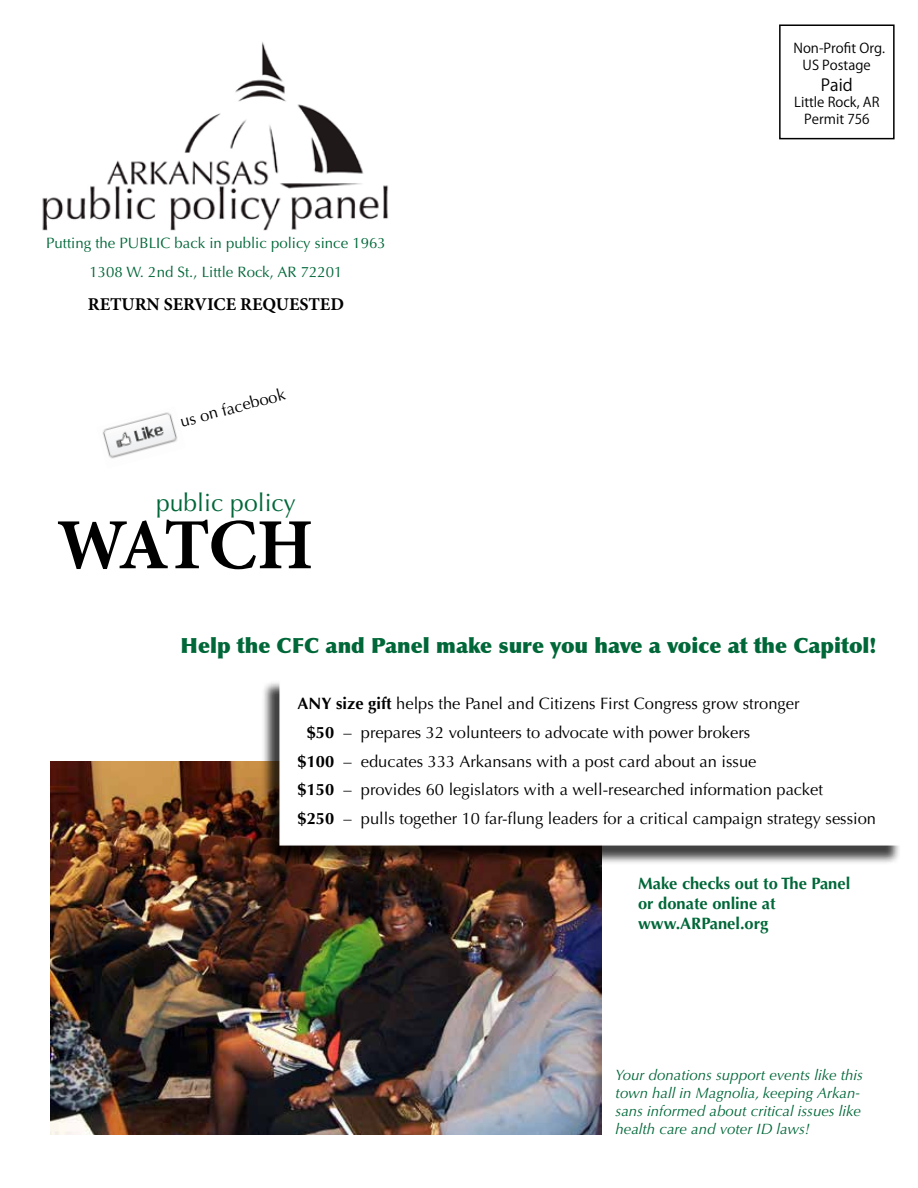
<style>
.page{position:relative;width:918px;height:1188px;background:#fff}
.page>*{position:absolute;margin:0;border:0;box-sizing:border-box;transform-origin:0 0}
.t1{font:700 72px "Minion Pro";letter-spacing:-.05em;color:#000}
.t2{font:24.75px "Optima";color:#006738}
.t3{font:900 21px "Optima";color:#006738}
.t4{font:700 18px "Minion Pro";color:#000}
.t5{font:16.5px "Optima";color:#000}
.t6{font:700 16.5px/19.8px "Optima";color:#006738}
.t7{font:16.5px "Koz Go Pro";color:#000}
.t8{font:italic 15px/18px "Optima";color:#006738}
.t9{font:15px/29.4px "Optima";color:#006738;text-align:center}
.t10{font:13.5px/16.5px "Koz Go Pro";color:#000;text-align:center}
.s1{font-weight:700}
</style>
<div class="page">
<img style="left:42px;top:42px;width:347px;height:189px">
<div style="left:779px;top:24px;width:116px;height:115px;border:2px solid #000"></div>
<img style="left:51px;top:762px;width:550px;height:372px">
<img style="left:102px;top:412px;width:76px;height:47px">
<div style="left:261px;top:681px;width:640px;height:184px;background:#000;opacity:.75"></div>
<div style="left:279px;top:678px;width:624px;height:168px;background:#fff;border:2px solid #fff"></div>
<p class="t9" style="left:46px;top:228px;width:341px">Putting the PUBLIC back in public policy since 1963<br>1308 W. 2nd St., Little Rock, AR 72201</p>
<p class="t4" style="left:88px;top:291px;width:258px">RETURN SERVICE REQUESTED</p>
<p class="t5" style="left:178px;top:412px;width:110px;rotate:-15deg">us on facebook</p>
<h2 class="t2" style="left:156px;top:488px;width:141px">public policy</h2>
<h1 class="t1" style="left:57px;top:495px;width:258px">WATCH</h1>
<p class="t10" style="left:793px;top:40px;width:93px">Non-Profit Org.<br>US Postage</p>
<p class="t7" style="left:821px;top:74px;width:33px">Paid</p>
<p class="t10" style="left:794px;top:94px;width:87px">Little Rock, AR<br>Permit 756</p>
<p class="t3" style="left:181px;top:633px;width:697px">Help the CFC and Panel make sure you have a voice at the Capitol!</p>
<p class="t5" style="left:298px;top:694px;width:504px"><span class="s1">ANY size gift</span> helps the Panel and Citizens First Congress grow stronger</p>
<p class="t5" style="left:307px;top:723px;width:445px"><span class="s1">$50</span> – prepares 32 volunteers to advocate with power brokers</p>
<p class="t5" style="left:298px;top:751px;width:460px"><span class="s1">$100</span> – educates 333 Arkansans with a post card about an issue</p>
<p class="t5" style="left:298px;top:780px;width:527px"><span class="s1">$150</span> – provides 60 legislators with a well-researched information packet</p>
<p class="t5" style="left:298px;top:809px;width:580px"><span class="s1">$250</span> – pulls together 10 far-flung leaders for a critical campaign strategy session</p>
<p class="t6" style="left:638px;top:874px;width:214px">Make checks out to The Panel or donate online at www.ARPanel.org</p>
<p class="t8" style="left:616px;top:1066px;width:249px">Your donations support events like this town hall in Magnolia, keeping Arkan&shy;sans informed about critical issues like health care and voter ID laws!</p>
</div>
